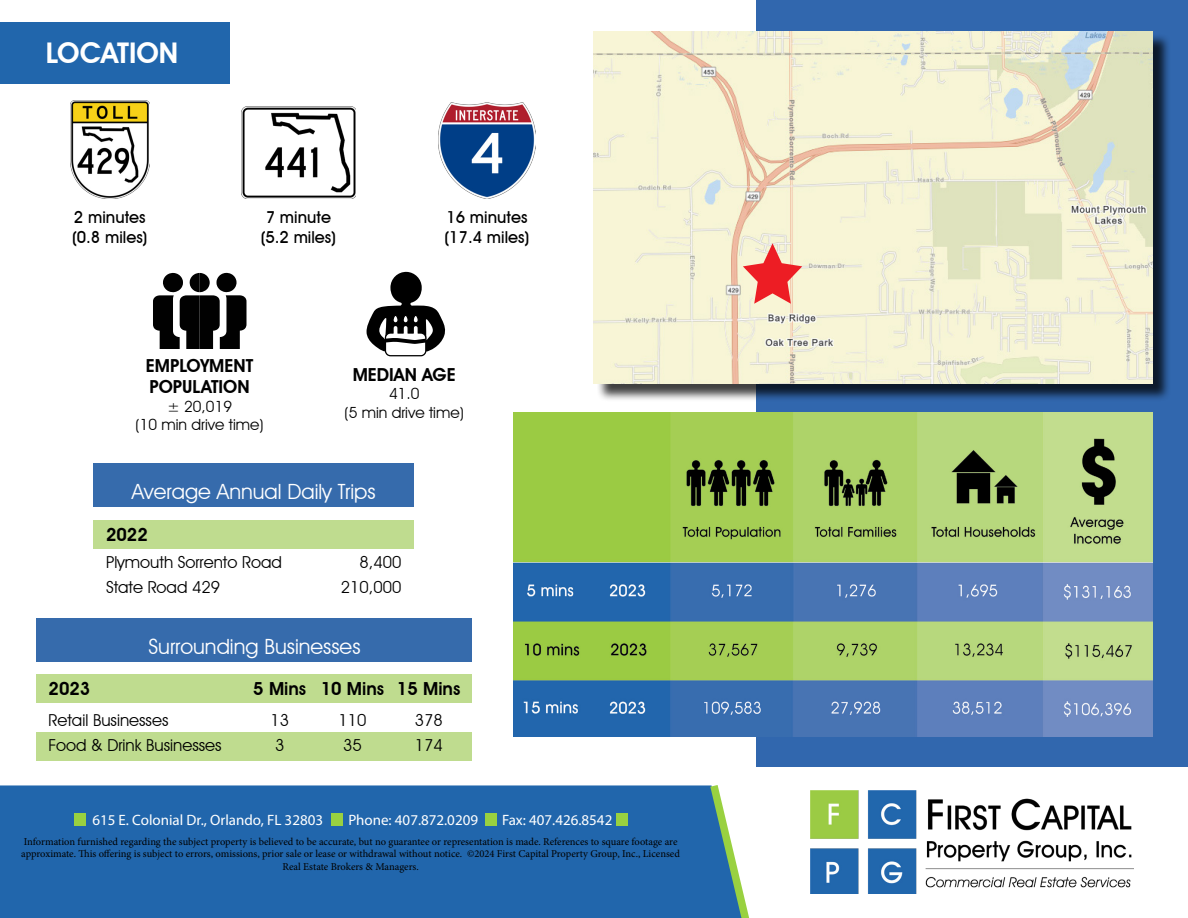
<style>
.page{position:relative;width:1188px;height:918px;background:#fff}
.page>*{position:absolute;margin:0;border:0;box-sizing:border-box;transform-origin:0 0}
.t1{font:600 28.5px "Avant Garde IT Cby BT";color:#fff}
.t2{font:21px "Avant Garde IT Cby BT";color:#fff}
.t3{font:600 18px/21.6px "Avant Garde IT Cby BT";color:#000}
.t4{font:16.5px "Avant Garde IT Cby BT";color:#000}
.t5{font:500 16.5px/19.8px "Avant Garde IT Cby BT";color:#000}
.t6{font:15.45px/18.5px "Avant Garde IT Cby BT";color:#000;text-align:center}
.t7{font:15px "Myriad Pro";color:#fff}
.t8{font:10.5px/12.6px "Minion Pro";letter-spacing:-.005em;color:#000;text-align:center}
</style>
<div class="page">
<img style="left:70px;top:101px;width:80px;height:98px">
<div style="left:1px;top:22px;width:229px;height:62px;background:#2166ac"></div>
<div style="left:0;top:785px;width:705px;height:133px;background:#2166ac"></div>
<svg style="left:705px;top:785px;width:45px;height:133px"></svg>
<img style="left:810px;top:790px;width:324px;height:103px">
<div style="left:485px;top:814px;width:12px;height:12px;background:#99d140"></div>
<div style="left:616px;top:814px;width:12px;height:12px;background:#99d140"></div>
<div style="left:331px;top:814px;width:12px;height:12px;background:#99d140"></div>
<div style="left:74px;top:814px;width:12px;height:12px;background:#99d140"></div>
<div style="left:756px;top:0;width:432px;height:767px;background:#3167ae"></div>
<div style="left:36px;top:674px;width:436px;height:29px;background:#bfdc8f"></div>
<div style="left:36px;top:618px;width:436px;height:44px;background:#366bac"></div>
<div style="left:36px;top:732px;width:436px;height:29px;background:#bfdc8f"></div>
<div style="left:93px;top:520px;width:321px;height:29px;background:#bfdc8f"></div>
<div style="left:93px;top:464px;width:321px;height:43px;background:#366bac"></div>
<div style="left:596px;top:34px;width:575px;height:368px;background:#000;opacity:.75"></div>
<img style="left:594px;top:31px;width:558px;height:352px">
<img style="left:241px;top:107px;width:115px;height:92px">
<svg style="left:153px;top:273px;width:94px;height:76px"></svg>
<img style="left:513px;top:413px;width:639px;height:324px">
<svg style="left:366px;top:272px;width:80px;height:85px"></svg>
<svg style="left:743px;top:243px;width:59px;height:61px;background:#f19689"></svg>
<img style="left:439px;top:102px;width:96px;height:97px">
<h1 class="t1" style="left:46px;top:36px;width:134px">LOCATION</h1>
<h3 class="t5" style="left:72px;top:208px;width:77px">2 minutes (0.8 miles)</h3>
<h3 class="t5" style="left:261px;top:208px;width:77px;text-align:center">7 minute (5.2 miles)</h3>
<h3 class="t5" style="left:445px;top:208px;width:86px">16 minutes (17.4 miles)</h3>
<h3 class="t3" style="left:146px;top:354px;width:109px">EMPLOYMENT<br>POPULATION</h3>
<h3 class="t6" style="left:136px;top:397px;width:129px">± 20,019<br>(10 min drive time)</h3>
<h3 class="t3" style="left:353px;top:364px;width:104px">MEDIAN AGE</h3>
<h3 class="t6" style="left:345px;top:385px;width:121px">41.0<br>(5 min drive time)</h3>
<h2 class="t2" style="left:132px;top:479px;width:245px">Average Annual Daily Trips</h2>
<h3 class="t3" style="left:106px;top:523px;width:43px">2022</h3>
<h3 class="t4" style="left:106px;top:552px;width:177px">Plymouth Sorrento Road</h3>
<h3 class="t4" style="left:360px;top:552px;width:43px">8,400</h3>
<h3 class="t4" style="left:106px;top:577px;width:116px">State Road 429</h3>
<h3 class="t4" style="left:341px;top:577px;width:62px">210,000</h3>
<h2 class="t2" style="left:149px;top:633px;width:213px">Surrounding Businesses</h2>
<h3 class="t3" style="left:49px;top:677px;width:43px">2023</h3>
<h3 class="t3" style="left:253px;top:677px;width:209px">5 Mins 10 Mins 15 Mins</h3>
<h3 class="t4" style="left:49px;top:710px;width:121px">Retail Businesses</h3>
<h3 class="t4" style="left:270px;top:710px;width:20px">13</h3>
<h3 class="t4" style="left:339px;top:710px;width:29px">110</h3>
<h3 class="t4" style="left:415px;top:710px;width:29px">378</h3>
<h3 class="t4" style="left:49px;top:735px;width:175px">Food &amp; Drink Businesses</h3>
<h3 class="t4" style="left:275px;top:735px;width:11px">3</h3>
<h3 class="t4" style="left:343px;top:735px;width:20px">35</h3>
<h3 class="t4" style="left:415px;top:735px;width:29px">174</h3>
<h3 class="t7" style="left:92px;top:811px;width:232px">615 E. Colonial Dr., Orlando, FL 32803</h3>
<h3 class="t7" style="left:348px;top:811px;width:131px">Phone: 407.872.0209</h3>
<h3 class="t7" style="left:502px;top:811px;width:112px">Fax: 407.426.8542</h3>
<p class="t8" style="left:21px;top:835px;width:660px">Information furnished regarding the subject property is believed to be accurate, but no guarantee or representation is made. References to square footage are approximate. This offering is subject to errors, omissions, prior sale or lease or withdrawal without notice. ©2024 First Capital Property Group, Inc., Licensed<br>Real Estate Brokers &amp; Managers.</p>
</div>
